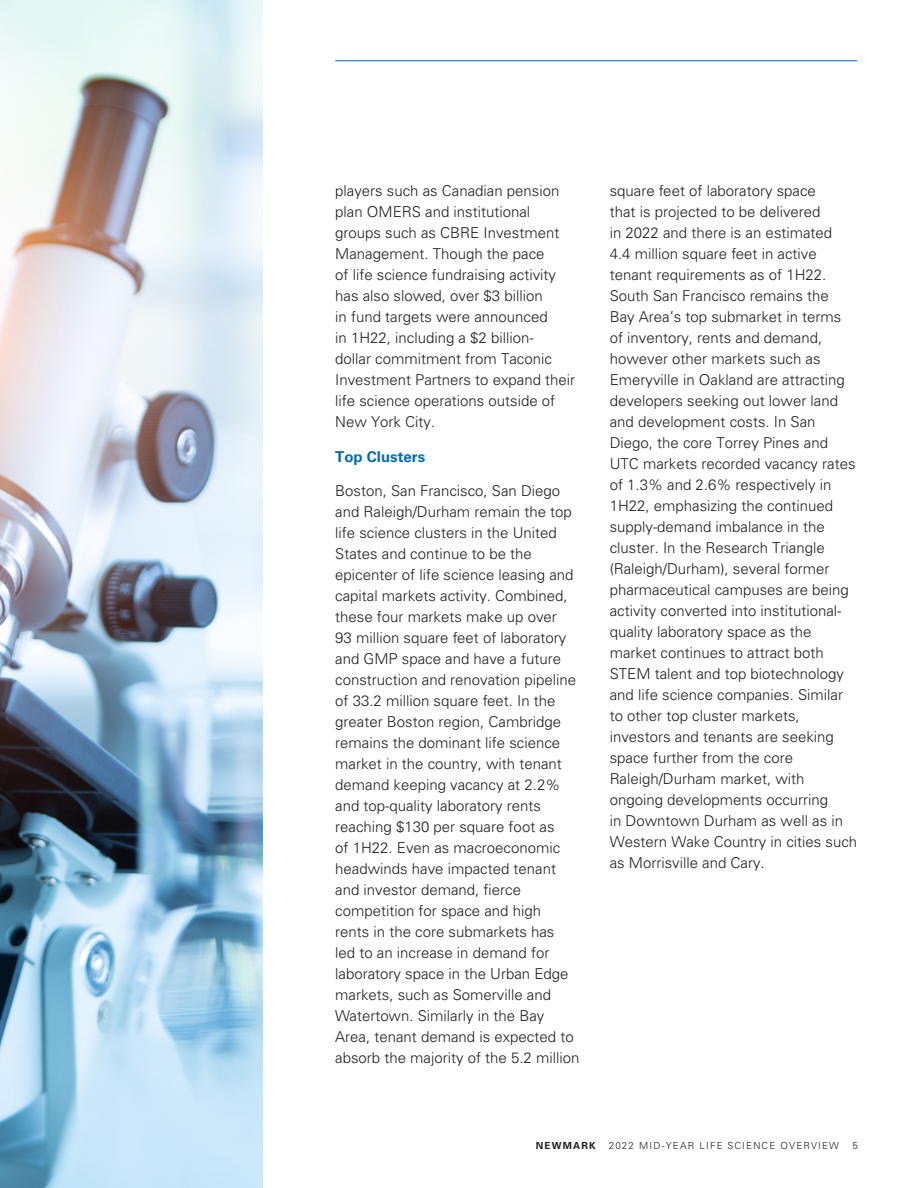
<style>
.page{position:relative;width:918px;height:1188px;background:#fff}
.page>*{position:absolute;margin:0;border:0;box-sizing:border-box;transform-origin:0 0}
.t1{font:300 15px/21px "Univers LT Pro 45";color:#231f20}
.t2{font:700 15px "Univers LT Pro 65";color:#006bb6}
.t3{font:300 9.75px "Univers LT Pro 45";letter-spacing:.125em;color:#231f20}
.t4{font:700 9.75px "Univers LT Pro 65";letter-spacing:.125em;color:#231f20}
</style>
<div class="page">
<hr style="left:335px;top:60px;width:522px;height:1px;background:#006bb6">
<img style="left:0;top:0;width:262px;height:1188px">
<p class="t1" style="left:335px;top:180px;width:242px">players such as Canadian pension plan OMERS and institutional groups such as CBRE Investment<br>Management. Though the pace<br>of life science fundraising activity has also slowed, over $3 billion<br>in fund targets were announced<br>in 1H22, including a $2 billion-<br>dollar commitment from Taconic<br>Investment Partners to expand their life science operations outside of<br>New York City.</p>
<p class="t2" style="left:335px;top:446px;width:92px">Top Clusters</p>
<p class="t1" style="left:335px;top:480px;width:246px">Boston, San Francisco, San Diego and Raleigh/Durham remain the top life science clusters in the United States and continue to be the epicenter of life science leasing and capital markets activity. Combined, these four markets make up over<br>93 million square feet of laboratory and GMP space and have a future construction and renovation pipeline of 33.2 million square feet. In the greater Boston region, Cambridge remains the dominant life science market in the country, with tenant demand keeping vacancy at 2.2% and top-quality laboratory rents reaching $130 per square foot as<br>of 1H22. Even as macroeconomic headwinds have impacted tenant and investor demand, fierce competition for space and high<br>rents in the core submarkets has<br>led to an increase in demand for laboratory space in the Urban Edge markets, such as Somerville and Watertown. Similarly in the Bay Area, tenant demand is expected to absorb the majority of the 5.2 million</p>
<p class="t1" style="left:610px;top:180px;width:249px">square feet of laboratory space<br>that is projected to be delivered<br>in 2022 and there is an estimated<br>4.4 million square feet in active tenant requirements as of 1H22.<br>South San Francisco remains the<br>Bay Area’s top submarket in terms of inventory, rents and demand, however other markets such as<br>Emeryville in Oakland are attracting developers seeking out lower land and development costs. In San<br>Diego, the core Torrey Pines and<br>UTC markets recorded vacancy rates of 1.3% and 2.6% respectively in<br>1H22, emphasizing the continued supply-demand imbalance in the cluster. In the Research Triangle (Raleigh/Durham), several former pharmaceutical campuses are being activity converted into institutional&shy;quality laboratory space as the market continues to attract both<br>STEM talent and top biotechnology and life science companies. Similar to other top cluster markets, investors and tenants are seeking space further from the core<br>Raleigh/Durham market, with ongoing developments occurring<br>in Downtown Durham as well as in<br>Western Wake Country in cities such as Morrisville and Cary.</p>
<p class="t4" style="left:536px;top:1139px;width:61px">NEWMARK</p>
<p class="t3" style="left:609px;top:1139px;width:232px">2022 MID-YEAR LIFE SCIENCE OVERVIEW</p>
<p class="t3" style="left:853px;top:1139px;width:7px">5</p>
</div>
